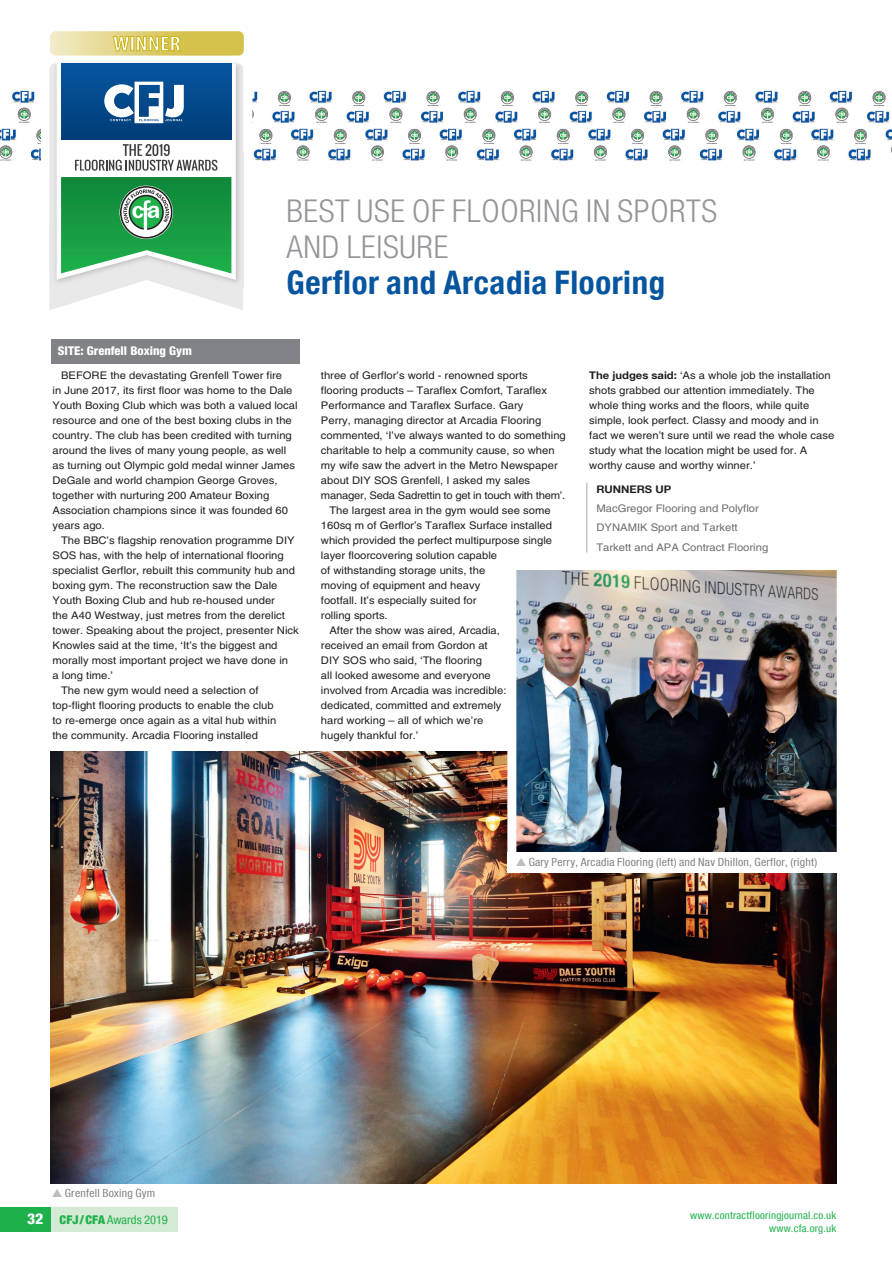
<style>
.page{position:relative;width:892px;height:1264px;background:#fff}
.page>*{position:absolute;margin:0;border:0;box-sizing:border-box;transform-origin:0 0}
.t1{font:700 condensed 32.4px "Helvetica Neue LT Com";letter-spacing:.02em;color:#07559f}
.t2{font:300 condensed 31.5px/36px "Helvetica Neue LT Com";letter-spacing:.02em;color:#939598;scale:1.04 1}
.t3{font:700 condensed 21.3px "Myriad Pro";color:#fff;scale:1.13 1}
.t4{font:800 condensed 12px "Helvetica Neue LT Com";color:#fff;scale:1.04 1}
.t5{font:condensed 12px "Helvetica Neue LT Com";color:#1eb14b;scale:1.04 1}
.t6{font:condensed 11.25px "Helvetica Neue LT Com";letter-spacing:.02em;color:#808285;scale:1.04 1}
.t7{font:10.5px/15px "Helvetica";color:#231f20;scale:1.07 1}
.t8{font:10.5px/19.2px "Helvetica";color:#6c6d70;scale:1.07 1}
.t9{font:condensed 10.5px/12.6px "Helvetica Neue LT Com";letter-spacing:.02em;color:#1eb14b;text-align:right;scale:1.04 1}
.t10{font:10.5px "Helvetica";letter-spacing:-.02em;color:#231f20;scale:1.07 1}
.t11{font:700 10.5px "Helvetica Neue LT Com";color:#231f20;scale:1.07 1}
.s1{font-family:"Helvetica Neue LT Com";font-weight:700}
.s2{font-weight:800;font-size:15px;color:#fff}
.s3{font-weight:900}
</style>
<div class="page">
<div style="left:0;top:1208px;width:51px;height:24px;background:#1eb14b"></div>
<div style="left:51px;top:1208px;width:127px;height:24px;background:#d5ead4"></div>
<img style="left:0;top:90px;width:891px;height:71px">
<div style="left:41px;top:23px;width:211px;height:296px;background:#fff"></div>
<img style="left:54px;top:63px;width:185px;height:1px">
<img style="left:243px;top:152px;width:1px;height:136px">
<svg style="left:49px;top:64px;width:194px;height:246px"></svg>
<img style="left:50px;top:31px;width:194px;height:25px">
<svg style="left:113px;top:35px;width:16px;height:19px"></svg>
<div style="left:130px;top:36px;width:4px;height:15px;border:1px solid #c9b310"></div>
<svg style="left:136px;top:36px;width:45px;height:15px"></svg>
<img style="left:51px;top:751px;width:785px;height:432px">
<hr style="left:586px;top:483px;width:1px;height:69px;background:#a8a9ad">
<div style="left:51px;top:339px;width:248px;height:24px;background:#808285"></div>
<img style="left:517px;top:571px;width:318px;height:281px">
<div style="left:507px;top:561px;width:338px;height:301px;border:9px solid #fff"></div>
<div style="left:507px;top:852px;width:384px;height:20px;background:#fff"></div>
<h3 class="t3" style="left:113px;top:30px;width:61px">WINNER</h3>
<p class="t4" style="left:58px;top:343px;width:130px">SITE: Grenfell Boxing Gym</p>
<h2 class="t2" style="left:286px;top:193px;width:415px">BEST USE OF FLOORING IN SPORTS<br>AND LEISURE</h2>
<h1 class="t1" style="left:286px;top:264px;width:380px">Gerflor and Arcadia Flooring</h1>
<p class="t7" style="left:52px;top:367px;width:230px;text-indent:9px">BEFORE the devastating Grenfell Tower fire<br>in June 2017, its first floor was home to the Dale Youth Boxing Club which was both a valued local resource and one of the best boxing clubs in the country. The club has been credited with turning around the lives of many young people, as well as turning out Olympic gold medal winner James DeGale and world champion George Groves, together with nurturing 200 Amateur Boxing Association champions since it was founded 60 years ago.</p>
<p class="t7" style="left:61px;top:533px;width:220px">The BBC’s flagship renovation programme DIY</p>
<p class="t7" style="left:52px;top:548px;width:217px">SOS has, with the help of international flooring</p>
<p class="t7" style="left:52px;top:563px;width:228px">specialist Gerflor, rebuilt this community hub and</p>
<p class="t7" style="left:52px;top:578px;width:212px">boxing gym. The reconstruction saw the Dale</p>
<p class="t7" style="left:52px;top:593px;width:209px">Youth Boxing Club and hub re-housed under</p>
<p class="t7" style="left:52px;top:608px;width:219px">the A40 Westway, just metres from the derelict</p>
<p class="t7" style="left:52px;top:623px;width:231px">tower. Speaking about the project, presenter Nick</p>
<p class="t7" style="left:52px;top:638px;width:212px">Knowles said at the time, ‘It’s the biggest and</p>
<p class="t7" style="left:52px;top:653px;width:221px">morally most important project we have done in</p>
<p class="t7" style="left:52px;top:668px;width:58px">a long time.’</p>
<p class="t7" style="left:61px;top:683px;width:186px">The new gym would need a selection of</p>
<p class="t7" style="left:52px;top:698px;width:208px">top-flight flooring products to enable the club</p>
<p class="t7" style="left:52px;top:713px;width:210px">to re-emerge once again as a vital hub within</p>
<p class="t7" style="left:52px;top:728px;width:193px">the community. Arcadia Flooring installed</p>
<p class="t7" style="left:321px;top:368px;width:195px">three of Gerflor’s world - renowned sports</p>
<p class="t7" style="left:321px;top:383px;width:213px">flooring products – Taraflex Comfort, Taraflex</p>
<p class="t7" style="left:321px;top:398px;width:191px">Performance and Taraflex Surface. Gary</p>
<p class="t7" style="left:321px;top:413px;width:207px">Perry, managing director at Arcadia Flooring</p>
<p class="t7" style="left:321px;top:428px;width:230px">commented, ‘I’ve always wanted to do something</p>
<p class="t7" style="left:321px;top:443px;width:220px">charitable to help a community cause, so when</p>
<p class="t7" style="left:321px;top:458px;width:223px">my wife saw the advert in the Metro Newspaper</p>
<p class="t7" style="left:321px;top:473px;width:197px">about DIY SOS Grenfell, I asked my sales</p>
<p class="t10" style="left:321px;top:489px;width:230px">manager, Seda Sadrettin to get in touch with them’.</p>
<p class="t7" style="left:329px;top:503px;width:208px">The largest area in the gym would see some</p>
<p class="t7" style="left:321px;top:518px;width:217px">160sq m of Gerflor’s Taraflex Surface installed</p>
<p class="t7" style="left:321px;top:533px;width:217px">which provided the perfect multipurpose single</p>
<p class="t7" style="left:321px;top:548px;width:166px">layer floorcovering solution capable</p>
<p class="t7" style="left:321px;top:563px;width:155px">of withstanding storage units, the</p>
<p class="t7" style="left:321px;top:578px;width:150px">moving of equipment and heavy</p>
<p class="t7" style="left:321px;top:593px;width:147px">footfall. It’s especially suited for</p>
<p class="t7" style="left:321px;top:608px;width:64px">rolling sports.</p>
<p class="t7" style="left:329px;top:623px;width:161px">After the show was aired, Arcadia,</p>
<p class="t7" style="left:321px;top:638px;width:157px">received an email from Gordon at</p>
<p class="t7" style="left:321px;top:653px;width:152px">DIY SOS who said, ‘The flooring</p>
<p class="t7" style="left:321px;top:668px;width:160px">all looked awesome and everyone</p>
<p class="t7" style="left:321px;top:683px;width:175px">involved from Arcadia was incredible:</p>
<p class="t7" style="left:321px;top:698px;width:170px">dedicated, committed and extremely</p>
<p class="t7" style="left:321px;top:713px;width:153px">hard working – all of which we’re</p>
<p class="t7" style="left:321px;top:728px;width:93px">hugely thankful for.’</p>
<p class="t7" style="left:589px;top:368px;width:230px"><span class="s1">The judges said:</span> ‘As a whole job the installation shots grabbed our attention immediately. The whole thing works and the floors, while quite simple, look perfect. Classy and moody and in fact we weren’t sure until we read the whole case study what the location might be used for. A worthy cause and worthy winner.’</p>
<p class="t11" style="left:596px;top:482px;width:71px">RUNNERS UP</p>
<p class="t8" style="left:596px;top:499px;width:162px">MacGregor Flooring and Polyflor<br>DYNAMIK Sport and Tarkett<br>Tarkett and APA Contract Flooring</p>
<p class="t6" style="left:528px;top:856px;width:279px">Gary Perry, Arcadia Flooring (left) and Nav Dhillon, Gerflor, (right)</p>
<p class="t6" style="left:65px;top:1187px;width:89px">Grenfell Boxing Gym</p>
<p class="t5" style="left:27px;top:1213px;width:137px"><span class="s2">32</span> <span class="s3">CFJ/CFA</span> Awards 2019</p>
<p class="t9" style="left:690px;top:1209px;width:142px">www.contractflooringjournal.co.uk www.cfa.org.uk</p>
</div>
